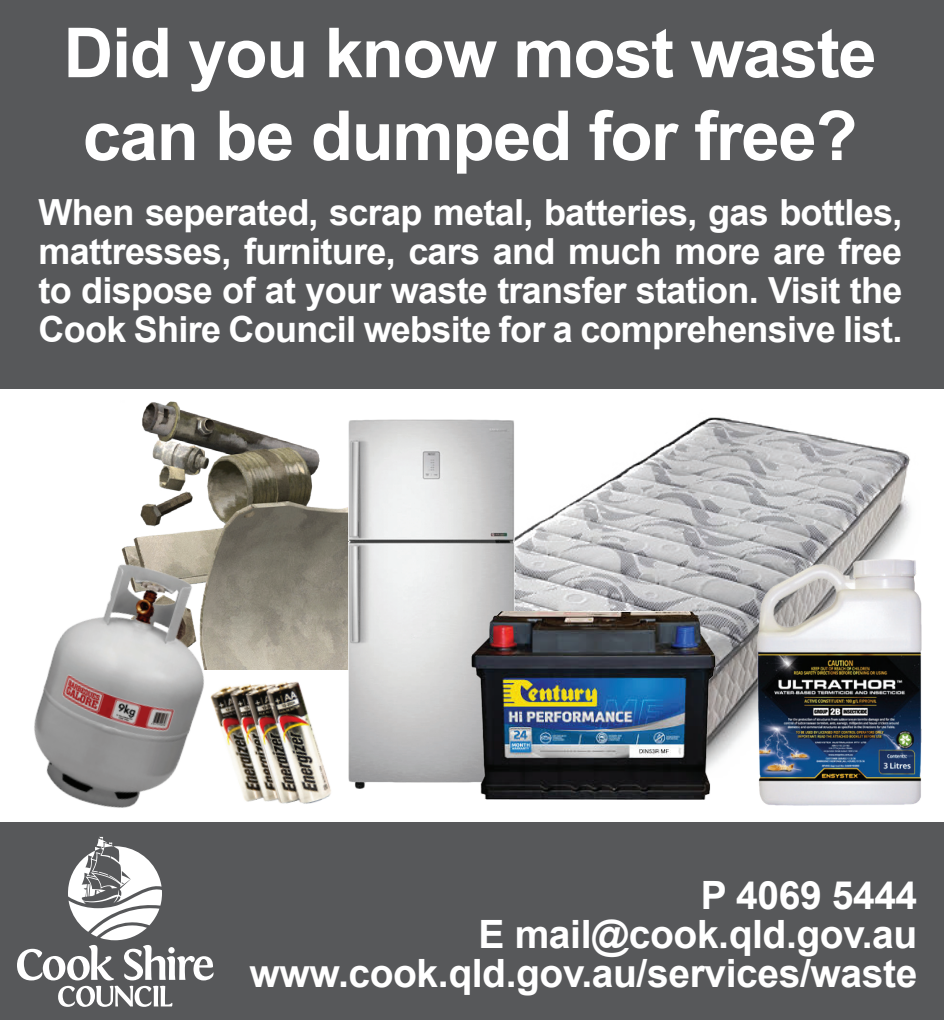
<style>
.page{position:relative;width:944px;height:1021px;background:#fff}
.page>*{position:absolute;margin:0;border:0;box-sizing:border-box;transform-origin:0 0}
.t1{font:700 69px/82.8px "Arial";letter-spacing:-.02em;color:#fff}
.t2{font:700 39px/39px "Arial";letter-spacing:-.01em;color:#fff;text-align:right}
.t3{font:700 36px/39px "Arial";letter-spacing:-.02em;color:#fff;text-align:justify}
</style>
<div class="page">
<div style="left:0;top:0;width:944px;height:388px;background:#57585a"></div>
<div style="left:0;top:822px;width:944px;height:198px;background:#57585a"></div>
<svg style="left:17px;top:846px;width:197px;height:160px"></svg>
<img style="left:140px;top:401px;width:194px;height:242px">
<img style="left:531px;top:417px;width:380px;height:194px">
<img style="left:716px;top:532px;width:206px;height:274px">
<img style="left:34px;top:532px;width:228px;height:314px">
<img style="left:184px;top:643px;width:150px;height:199px">
<img style="left:334px;top:419px;width:197px;height:370px">
<img style="left:472px;top:611px;width:244px;height:188px">
<h1 class="t1" style="left:64px;top:12px;width:815px">Did you know most waste can be dumped for free?</h1>
<p class="t3" style="left:39px;top:193px;width:865px">When seperated, scrap metal, batteries, gas bottles, mattresses, furniture, cars and much more are free to dispose of at your waste transfer station. Visit the Cook Shire Council website for a comprehensive list.</p>
<p class="t2" style="left:250px;top:876px;width:669px">P 4069 5444<br>E mail@cook.qld.gov.au www.cook.qld.gov.au/services/waste</p>
</div>
